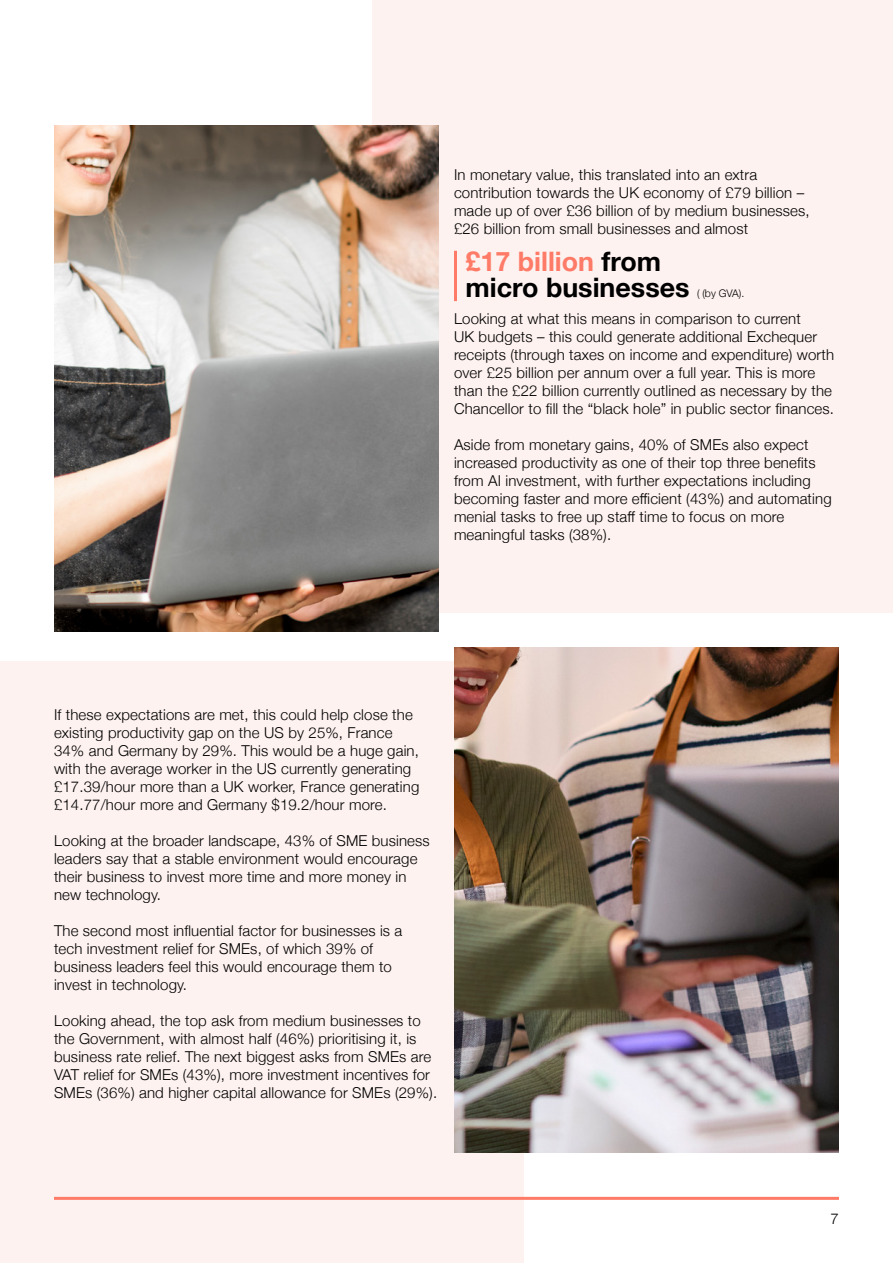
<style>
.page{position:relative;width:893px;height:1263px;background:#fff}
.page>*{position:absolute;margin:0;border:0;box-sizing:border-box;transform-origin:0 0}
.t1{font:700 26.85px/26.8px "Helvetica Neue";color:#000}
.t2{font:300 15px/18px "Helvetica Neue";letter-spacing:.01em;color:#000}
.t3{font:300 10.5px "Helvetica Neue";color:#000}
.s1{color:#ff7b67}
</style>
<div class="page">
<div style="left:373px;top:0;width:520px;height:612px;background:#fdf2f0"></div>
<div style="left:0;top:661px;width:523px;height:602px;background:#fdf2f0"></div>
<hr style="left:54px;top:1197px;width:785px;height:3px;background:#ff7b67">
<img style="left:54px;top:126px;width:385px;height:505px">
<img style="left:454px;top:648px;width:385px;height:504px">
<hr style="left:454px;top:251px;width:3px;height:50px;background:#ff7b67">
<p class="t2" style="left:454px;top:165px;width:357px">In monetary value, this translated into an extra contribution towards the UK economy of £79 billion – made up of over £36 billion of by medium businesses, £26 billion from small businesses and almost</p>
<h1 class="t1" style="left:466px;top:248px;width:225px"><span class="s1">£17 billion</span> from micro businesses</h1>
<p class="t3" style="left:697px;top:285px;width:49px">( (by GVA).</p>
<p class="t2" style="left:454px;top:309px;width:382px">Looking at what this means in comparison to current<br>UK budgets – this could generate additional Exchequer receipts (through taxes on income and expenditure) worth over £25 billion per annum over a full year. This is more than the £22 billion currently outlined as necessary by the Chancellor to fill the “black hole” in public sector finances.</p>
<p class="t2" style="left:454px;top:435px;width:379px">Aside from monetary gains, 40% of SMEs also expect increased productivity as one of their top three benefits from AI investment, with further expectations including becoming faster and more efficient (43%) and automating menial tasks to free up staff time to focus on more meaningful tasks (38%).</p>
<p class="t2" style="left:54px;top:705px;width:367px">If these expectations are met, this could help close the existing productivity gap on the US by 25%, France 34% and Germany by 29%. This would be a huge gain, with the average worker in the US currently generating £17.39/hour more than a UK worker, France generating £14.77/hour more and Germany $19.2/hour more.</p>
<p class="t2" style="left:54px;top:831px;width:377px">Looking at the broader landscape, 43% of SME business leaders say that a stable environment would encourage their business to invest more time and more money in new technology.</p>
<p class="t2" style="left:54px;top:921px;width:350px">The second most influential factor for businesses is a tech investment relief for SMEs, of which 39% of business leaders feel this would encourage them to invest in technology.</p>
<p class="t2" style="left:54px;top:1011px;width:385px">Looking ahead, the top ask from medium businesses to the Government, with almost half (46%) prioritising it, is business rate relief. The next biggest asks from SMEs are VAT relief for SMEs (43%), more investment incentives for SMEs (36%) and higher capital allowance for SMEs (29%).</p>
<p class="t2" style="left:831px;top:1208px;width:10px">7</p>
</div>
